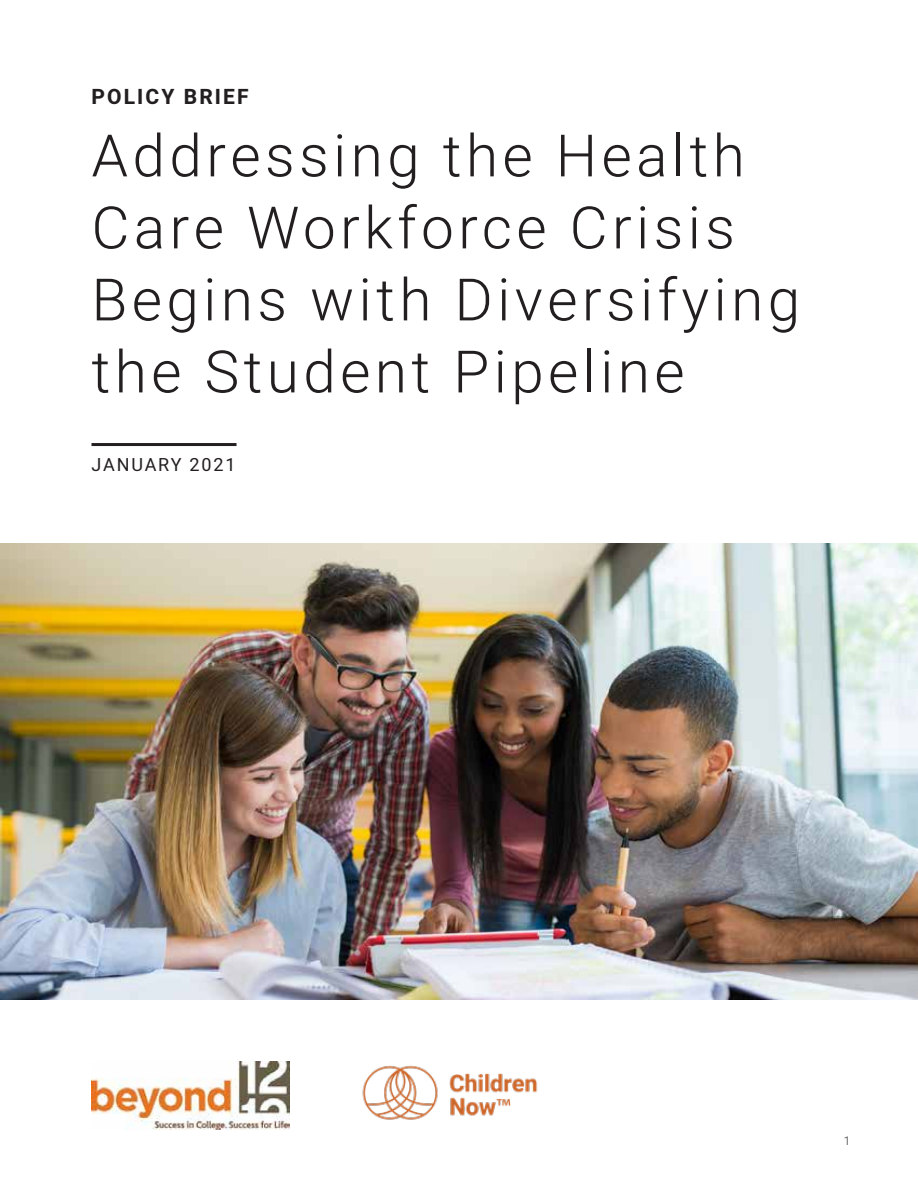
<style>
.page{position:relative;width:918px;height:1188px;background:#fff}
.page>*{position:absolute;margin:0;border:0;box-sizing:border-box;transform-origin:0 0}
.t1{font:300 58.5px/72px "Heebo";letter-spacing:.075em;color:#231f20}
.t2{font:700 21px "Heebo";letter-spacing:.1em;color:#231f20}
.t3{font:18px "Heebo";letter-spacing:.1em;color:#231f20}
.t4{font:12px "Roboto";color:#6c6d70}
</style>
<div class="page">
<hr style="left:92px;top:443px;width:145px;height:3px;background:#231f20">
<img style="left:92px;top:1061px;width:198px;height:68px">
<img style="left:362px;top:1065px;width:176px;height:55px">
<img style="left:0;top:544px;width:918px;height:455px">
<p class="t2" style="left:92px;top:82px;width:159px">POLICY BRIEF</p>
<p class="t1" style="left:92px;top:119px;width:710px">Addressing the Health<br>Care Workforce Crisis<br>Begins with Diversifying the Student Pipeline</p>
<p class="t3" style="left:92px;top:452px;width:145px">JANUARY 2021</p>
<p class="t4" style="left:844px;top:1132px;width:8px">1</p>
</div>
